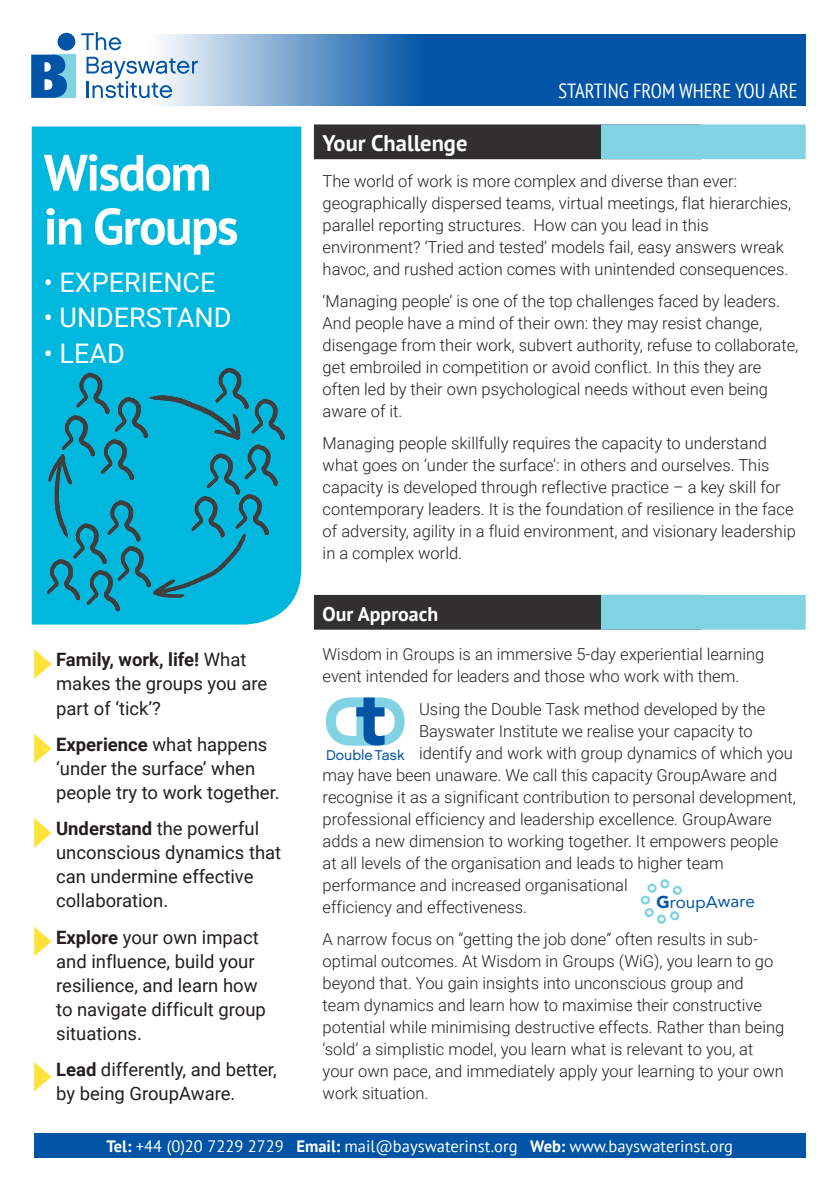
<style>
.page{position:relative;width:840px;height:1191px;background:#fff}
.page>*{position:absolute;margin:0;border:0;box-sizing:border-box;transform-origin:0 0}
.t1{font:900 68px "Avenir";color:#81d2e2;scale:.9 1}
.Main_head{font:700 51px/53.8px "PT Sans";letter-spacing:-.03em;color:#fff}
.Big_quote{font:27px "Roboto";color:#fff}
.Sub_head_1{font:700 22.4px "PT Sans";color:#fff}
.t2{font:condensed 20.4px "PT Sans";color:#fff}
.Sub_head_1-2{font:700 19.8px "PT Sans";color:#fff}
.bullet_text{font:18.4px/24.2px "Roboto";color:#231f20}
.t3{font:17px "Avenir";letter-spacing:-.01em;color:#0154a6}
.t4{font:900 17px "Avenir";color:#81d2e2}
.body_text{font:300 16.4px/22px "Roboto";color:#231f20}
.body_text-2{font:16.4px "PT Sans";color:#fff}
.t5{font:14px "Chalet London Nineteen Sixty";color:#0154a6}
.s1{font-weight:700}
.s2{font-weight:900}
</style>
<div class="page">
<svg style="left:31px;top:34px;width:774px;height:72px;background:#3b7bba"></svg>
<div style="left:314px;top:124px;width:386px;height:35px;background:#312f30"></div>
<div style="left:600px;top:124px;width:205px;height:35px;background:#81d2e2"></div>
<div style="left:314px;top:595px;width:386px;height:34px;background:#312f30"></div>
<div style="left:600px;top:595px;width:205px;height:34px;background:#81d2e2"></div>
<div style="left:52px;top:55px;width:24px;height:43px;background:#81d2e2"></div>
<svg style="left:31px;top:55px;width:36px;height:43px;background:#226db2"></svg>
<svg style="left:81px;top:32px;width:40px;height:18px"></svg>
<svg style="left:86px;top:57px;width:112px;height:41px"></svg>
<div style="left:57px;top:33px;width:18px;height:18px;background:#0154a6;border-radius:50%"></div>
<div style="left:32px;top:126px;width:269px;height:498px;background:#00b7de"></div>
<img style="left:32px;top:362px;width:258px;height:256px">
<svg style="left:34px;top:649px;width:18px;height:30px"></svg>
<svg style="left:34px;top:733px;width:18px;height:30px"></svg>
<svg style="left:34px;top:818px;width:18px;height:30px"></svg>
<svg style="left:34px;top:926px;width:18px;height:30px"></svg>
<svg style="left:34px;top:1062px;width:18px;height:29px"></svg>
<div style="left:34px;top:1132px;width:771px;height:25px;background:#0154a6"></div>
<svg style="left:356px;top:697px;width:28px;height:48px"></svg>
<p class="Main_head" style="left:44px;top:145px;width:196px">Wisdom in Groups</p>
<p class="Big_quote" style="left:44px;top:263px;width:173px">• EXPERIENCE</p>
<p class="Big_quote" style="left:44px;top:299px;width:189px">• UNDERSTAND</p>
<p class="Big_quote" style="left:44px;top:334px;width:82px">• LEAD</p>
<p class="t2" style="left:558px;top:78px;width:240px">STARTING FROM WHERE YOU ARE</p>
<p class="Sub_head_1" style="left:322px;top:128px;width:146px">Your Challenge</p>
<p class="body_text" style="left:322px;top:169px;width:470px">The world of work is more complex and diverse than ever: geographically dispersed teams, virtual meetings, flat hierarchies, parallel reporting structures. How can you lead in this environment? ‘Tried and tested’ models fail, easy answers wreak havoc, and rushed action comes with unintended consequences.</p>
<p class="body_text" style="left:322px;top:289px;width:477px">‘Managing people’ is one of the top challenges faced by leaders.<br>And people have a mind of their own: they may resist change, disengage from their work, subvert authority, refuse to collaborate, get embroiled in competition or avoid conflict. In this they are often led by their own psychological needs without even being aware of it.</p>
<p class="body_text" style="left:322px;top:431px;width:474px">Managing people skillfully requires the capacity to understand what goes on ‘under the surface’: in others and ourselves. This capacity is developed through reflective practice – a key skill for contemporary leaders. It is the foundation of resilience in the face of adversity, agility in a fluid environment, and visionary leadership in a complex world.</p>
<p class="Sub_head_1-2" style="left:322px;top:601px;width:117px">Our Approach</p>
<p class="body_text" style="left:322px;top:642px;width:443px">Wisdom in Groups is an immersive 5-day experiential learning event intended for leaders and those who work with them.</p>
<p class="bullet_text" style="left:56px;top:647px;width:212px"><span class="s1">Family, work, life!</span> What makes the groups you are part of ‘tick’?</p>
<p class="bullet_text" style="left:56px;top:731px;width:225px"><span class="s1">Experience</span> what happens ‘under the surface’ when people try to work together.</p>
<p class="bullet_text" style="left:56px;top:816px;width:226px"><span class="s1">Understand</span> the powerful unconscious dynamics that can undermine effective collaboration.</p>
<p class="bullet_text" style="left:56px;top:924px;width:211px"><span class="s1">Explore</span> your own impact and influence, build your resilience, and learn how to navigate difficult group situations.</p>
<p class="bullet_text" style="left:56px;top:1057px;width:222px"><span class="s1">Lead</span> differently, and better, by being GroupAware.</p>
<p class="body_text-2" style="left:106px;top:1135px;width:627px"><span class="s1">Tel:</span> +44 (0)20 7229 2729 <span class="s1">Email:</span> mail@bayswaterinst.org <span class="s1">Web:</span> www.bayswaterinst.org</p>
<p class="t1" style="left:360px;top:663px;width:53px">D</p>
<p class="body_text" style="left:419px;top:698px;width:347px">Using the Double Task method developed by the</p>
<p class="body_text" style="left:419px;top:720px;width:335px">Bayswater Institute we realise your capacity to</p>
<p class="body_text" style="left:419px;top:742px;width:375px">identify and work with group dynamics of which you</p>
<p class="body_text" style="left:322px;top:764px;width:456px">may have been unaware. We call this capacity GroupAware and</p>
<p class="body_text" style="left:322px;top:786px;width:474px">recognise it as a significant contribution to personal development,</p>
<p class="body_text" style="left:322px;top:808px;width:450px">professional efficiency and leadership excellence. GroupAware</p>
<p class="body_text" style="left:322px;top:830px;width:457px">adds a new dimension to working together. It empowers people</p>
<p class="body_text" style="left:322px;top:852px;width:402px">at all levels of the organisation and leads to higher team</p>
<p class="body_text" style="left:322px;top:874px;width:306px">performance and increased organisational</p>
<p class="body_text" style="left:322px;top:896px;width:206px">efficiency and effectiveness.</p>
<p class="body_text" style="left:322px;top:927px;width:463px">A narrow focus on “getting the job done” often results in sub&shy;optimal outcomes. At Wisdom in Groups (WiG), you learn to go beyond that. You gain insights into unconscious group and team dynamics and learn how to maximise their constructive potential while minimising destructive effects. Rather than being ‘sold’ a simplistic model, you learn what is relevant to you, at your own pace, and immediately apply your learning to your own work situation.</p>
<p class="t5" style="left:326px;top:746px;width:80px">DoubleTask</p>
<p class="t4" style="left:648px;top:889px;width:12px;rotate:-90deg">o</p>
<p class="t3" style="left:656px;top:888px;width:100px"><span class="s2">G</span>roupAware</p>
<p class="t4" style="left:650px;top:916px;width:12px;rotate:-180deg">o</p>
<p class="t4" style="left:677px;top:914px;width:12px;rotate:90deg">o</p>
</div>
